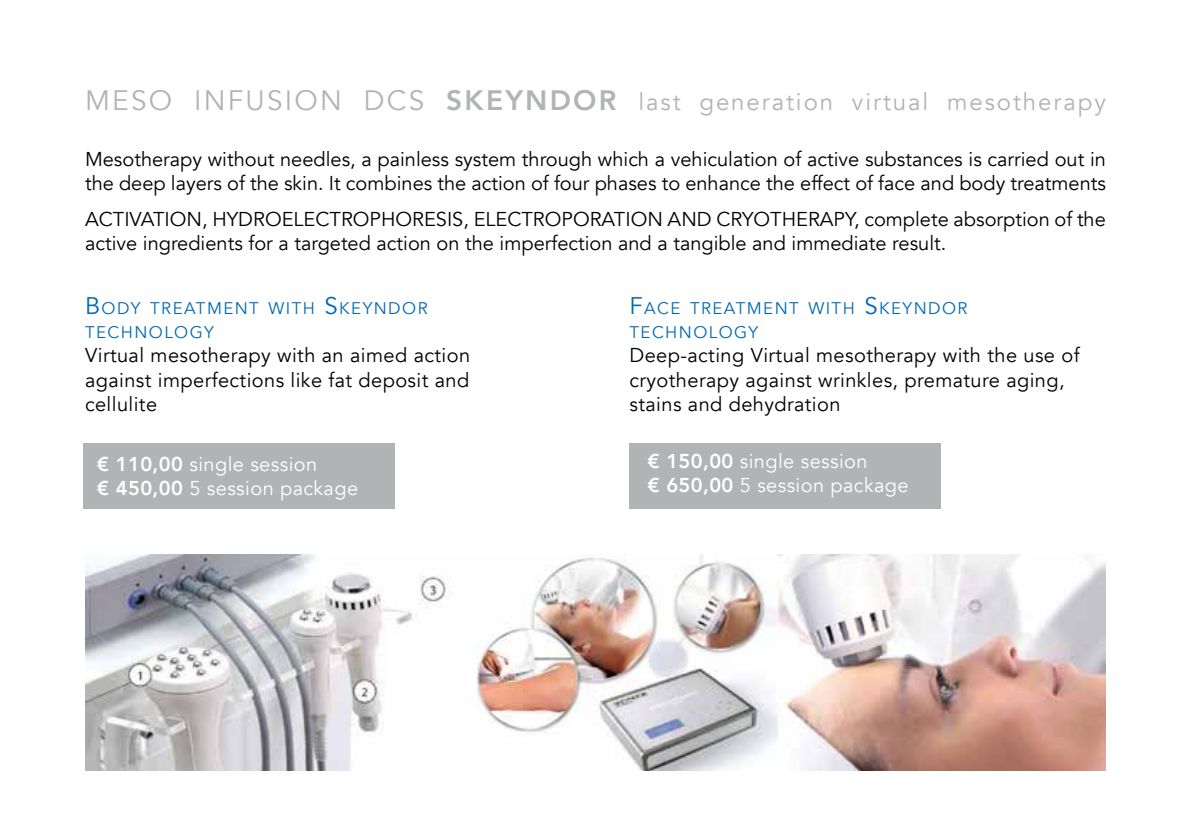
<style>
.page{position:relative;width:1191px;height:840px;background:#fff}
.page>*{position:absolute;margin:0;border:0;box-sizing:border-box;transform-origin:0 0}
.t1{font:24px "Avenir";letter-spacing:.08em;color:#b1b3b4}
.t2{font:20px/24px "Avenir";color:#000}
.t3{font:20px/24px "Avenir";letter-spacing:.02em;color:#000}
.t4{font:20px/24px "Avenir";letter-spacing:.02em;color:#fff}
.t5{font:16.8px/24px "Avenir";letter-spacing:.085em;color:#0069b2}
.s1{font-size:28px}
.s2{font-weight:800;font-size:28px}
.s3{font-size:24px}
.s4{font-weight:800}
</style>
<div class="page">
<div style="left:83px;top:442px;width:312px;height:66px;background:#b1b3b4"></div>
<div style="left:629px;top:442px;width:312px;height:66px;background:#b1b3b4"></div>
<img style="left:85px;top:554px;width:1021px;height:215px">
<p class="t1" style="left:85px;top:88px;width:1022px"><span class="s1">MESO INFUSION DCS</span> <span class="s2">SKEYNDOR</span> last generation virtual mesotherapy</p>
<p class="t2" style="left:85px;top:147px;width:1022px">Mesotherapy without needles, a painless system through which a vehiculation of active substances is carried out in the deep layers of the skin. It combines the action of four phases to enhance the effect of face and body treatments</p>
<p class="t2" style="left:85px;top:207px;width:1022px">ACTIVATION, HYDROELECTROPHORESIS, ELECTROPORATION AND CRYOTHERAPY, complete absorption of the active ingredients for a targeted action on the imperfection and a tangible and immediate result.</p>
<p class="t5" style="left:85px;top:297px;width:344px"><span class="s3">B</span>ODY TREATMENT WITH <span class="s3">S</span>KEYNDOR<br>TECHNOLOGY</p>
<p class="t2" style="left:85px;top:344px;width:386px;text-align:justify">Virtual mesotherapy with an aimed action against imperfections like fat deposit and cellulite</p>
<p class="t4" style="left:97px;top:452px;width:263px"><span class="s4">€ 110,00</span> single session<br><span class="s4">€ 450,00</span> 5 session package</p>
<p class="t5" style="left:629px;top:297px;width:339px"><span class="s3">F</span>ACE TREATMENT WITH <span class="s3">S</span>KEYNDOR<br>TECHNOLOGY</p>
<p class="t3" style="left:629px;top:344px;width:451px">Deep-acting Virtual mesotherapy with the use of cryotherapy against wrinkles, premature aging, stains and dehydration</p>
<p class="t4" style="left:647px;top:449px;width:263px"><span class="s4">€ 150,00</span> single session<br><span class="s4">€ 650,00</span> 5 session package</p>
</div>
